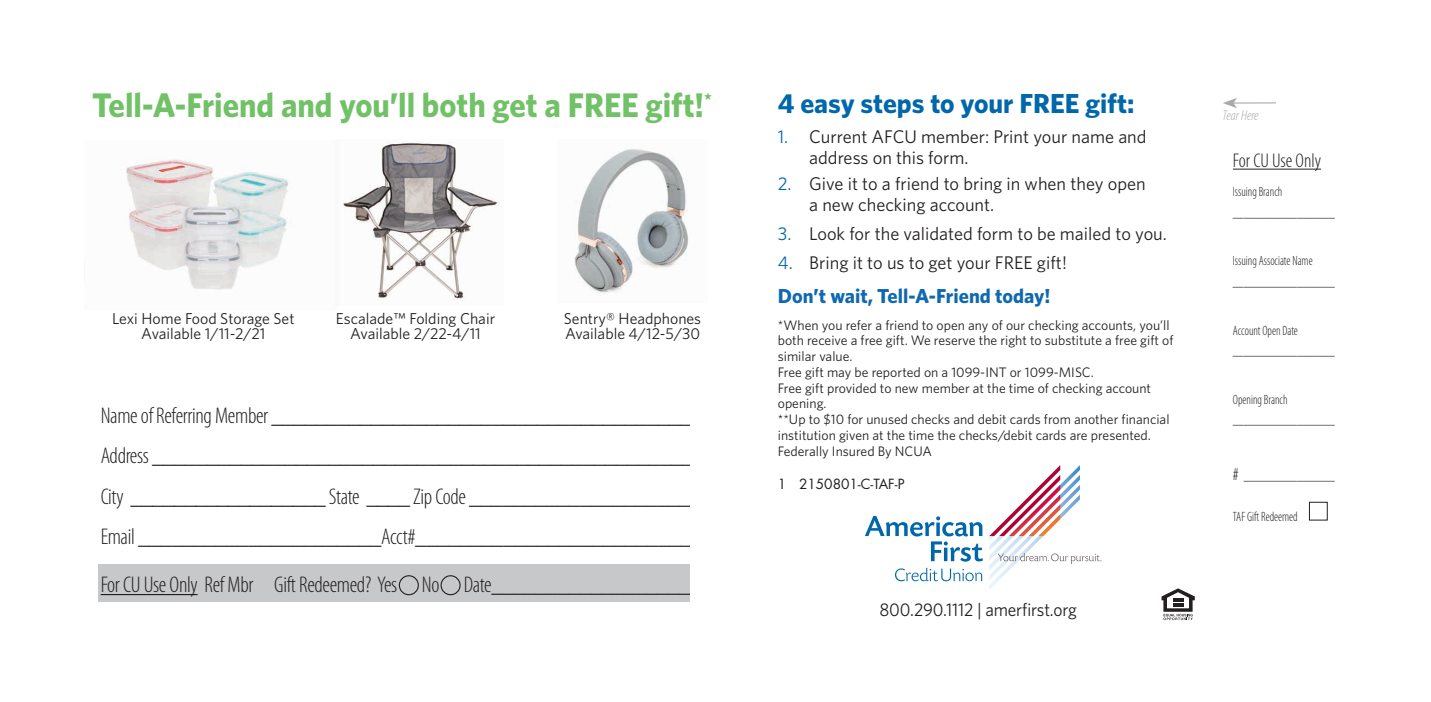
<style>
.page{position:relative;width:1431px;height:702px;background:#fff}
.page>*{position:absolute;margin:0;border:0;box-sizing:border-box;transform-origin:0 0}
.t1{font:700 34.2px "Whitney";color:#71c167;scale:.95 1}
.t2{font:700 27.45px "Whitney";color:#0067aa}
.Text{font:300 condensed 22.72px "Myriad Pro";letter-spacing:-.015em;color:#231f20}
.t3{font:700 20.25px "Whitney";color:#1069af}
.t4{font:300 condensed 19.8px "Myriad Pro";color:#231f20}
.t5{font:18.45px/20.2px "Whitney";color:#231f20}
.t6{font:18.45px "Whitney";color:#231f20;scale:.95 1}
.t7{font:15.75px "Whitney";color:#231f20}
.t8{font:italic 300 condensed 14.17px "Myriad Pro";color:#a8a9ad}
.t9{font:13.72px/15.8px "Whitney";color:#231f20}
.t10{font:13.72px "Futura";color:#231f20}
.t11{font:300 condensed 13.5px "Myriad Pro";color:#231f20;scale:.9 1}
.t12{font:300 condensed 11.92px "Myriad Pro";color:#231f20;scale:.9 1}
.s1{color:#0067aa}
.s2{font-size:18px}
</style>
<div class="page">
<img style="left:343px;top:141px;width:156px;height:160px">
<svg style="left:865px;top:516px;width:118px;height:46px"></svg>
<svg style="left:895px;top:568px;width:87px;height:13px"></svg>
<svg style="left:989px;top:465px;width:113px;height:125px"></svg>
<div style="left:98px;top:564px;width:604px;height:38px;background:#c7c8ca"></div>
<hr style="left:1233px;top:102px;width:43px;height:2px;background:#a8a9ad">
<svg style="left:1223px;top:98px;width:14px;height:10px"></svg>
<hr style="left:1233px;top:169px;width:88px;height:1px;background:#231f20">
<hr style="left:101px;top:594px;width:97px;height:1px;background:#231f20">
<div style="left:399px;top:575px;width:20px;height:20px;border:1px solid #231f20;border-radius:50%"></div>
<div style="left:441px;top:575px;width:20px;height:20px;border:1px solid #231f20;border-radius:50%"></div>
<div style="left:1309px;top:502px;width:19px;height:18px;border:1px solid #231f20"></div>
<div style="left:690px;top:398px;width:71px;height:209px;background:#fff"></div>
<svg style="left:1162px;top:588px;width:33px;height:32px"></svg>
<hr style="left:1173px;top:598px;width:10px;height:4px;background:#231f20">
<hr style="left:1173px;top:603px;width:10px;height:4px;background:#231f20">
<img style="left:127px;top:160px;width:160px;height:129px">
<img style="left:574px;top:149px;width:115px;height:144px">
<p class="t1" style="left:92px;top:83px;width:654px">Tell-A-Friend and you’ll both get a FREE gift!<sup>*</sup></p>
<p class="t7" style="left:112px;top:308px;width:184px">Lexi Home Food Storage Set</p>
<p class="t7" style="left:141px;top:324px;width:126px">Available 1/11-2/21</p>
<p class="t7" style="left:336px;top:308px;width:161px">Escalade™ Folding Chair</p>
<p class="t7" style="left:350px;top:324px;width:132px">Available 2/22-4/11</p>
<p class="t7" style="left:564px;top:308px;width:139px">Sentry® Headphones</p>
<p class="t7" style="left:565px;top:324px;width:137px">Available 4/12-5/30</p>
<p class="Text" style="left:101px;top:403px;width:592px">Name of Referring Member ______________________________________</p>
<p class="Text" style="left:101px;top:444px;width:595px">Address _________________________________________________</p>
<p class="Text" style="left:101px;top:484px;width:591px">City __________________ State ____ Zip Code ____________________</p>
<p class="Text" style="left:101px;top:525px;width:593px">Email ______________________Acct#_________________________</p>
<p class="Text" style="left:101px;top:573px;width:591px">For CU Use Only Ref Mbr Gift Redeemed? Yes No Date__________________</p>
<p class="t2" style="left:778px;top:85px;width:358px">4 easy steps to your FREE gift:</p>
<p class="t5" style="left:809px;top:126px;width:339px;text-indent:-31px"><span class="s1">1.</span> Current AFCU member: Print your name and address on this form.</p>
<p class="t5" style="left:809px;top:173px;width:338px;text-indent:-31px"><span class="s1">2.</span> Give it to a friend to bring in when they open a new checking account.</p>
<p class="t5" style="left:778px;top:223px;width:391px"><span class="s1">3.</span> Look for the validated form to be mailed to you.</p>
<p class="t5" style="left:778px;top:253px;width:291px"><span class="s1">4.</span> Bring it to us to get your FREE gift!</p>
<p class="t3" style="left:778px;top:283px;width:274px">Don’t wait, Tell-A-Friend today!</p>
<p class="t9" style="left:778px;top:317px;width:397px">*When you refer a friend to open any of our checking accounts, you’ll both receive a free gift. We reserve the right to substitute a free gift of similar value.<br>Free gift may be reported on a 1099-INT or 1099-MISC.</p>
<p class="t9" style="left:778px;top:380px;width:375px">Free gift provided to new member at the time of checking account opening.</p>
<p class="t9" style="left:778px;top:411px;width:393px">**Up to $10 for unused checks and debit cards from another financial institution given at the time the checks/debit cards are presented.</p>
<p class="t9" style="left:778px;top:443px;width:156px">Federally Insured By NCUA</p>
<p class="t10" style="left:778px;top:476px;width:128px">1 2150801-C-TAF-P</p>
<p class="t6" style="left:879px;top:598px;width:209px">800.290.1112 | amerfirst.org</p>
<p class="t8" style="left:1223px;top:108px;width:38px">Tear Here</p>
<p class="t4" style="left:1233px;top:150px;width:90px">For CU Use Only</p>
<p class="t11" style="left:1233px;top:185px;width:56px">Issuing Branch</p>
<p class="t12" style="left:1233px;top:206px;width:115px">___________________</p>
<p class="t11" style="left:1233px;top:254px;width:90px">Issuing Associate Name</p>
<p class="t12" style="left:1233px;top:275px;width:115px">___________________</p>
<p class="t11" style="left:1233px;top:323px;width:74px">Account Open Date</p>
<p class="t12" style="left:1233px;top:345px;width:115px">___________________</p>
<p class="t11" style="left:1233px;top:392px;width:62px">Opening Branch</p>
<p class="t12" style="left:1233px;top:414px;width:115px">___________________</p>
<p class="t12" style="left:1233px;top:470px;width:115px"><span class="s2">#</span> _________________</p>
<p class="t11" style="left:1233px;top:509px;width:73px">TAF Gift Redeemed</p>
</div>
